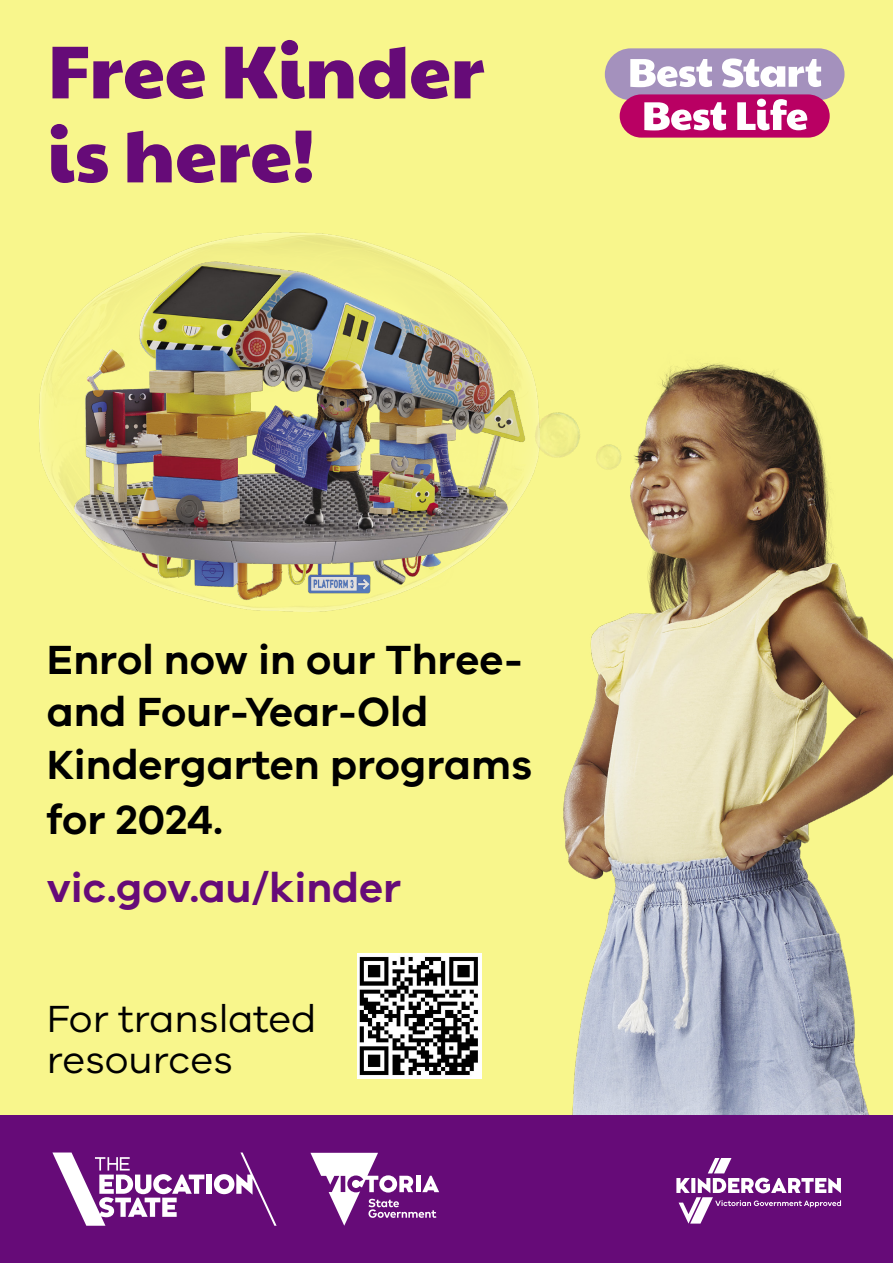
<style>
.page{position:relative;width:893px;height:1263px;background:#f8f68c}
.page>*{position:absolute;margin:0;border:0;box-sizing:border-box;transform-origin:0 0}
.t1{font:75px/84px "Paytone One";color:#660b78}
.t2{font:600 42px/53.6px "VIC";color:#000}
.t3{font:600 42px "VIC";color:#660b78}
.t4{font:39px/40.5px "VIC";color:#000}
</style>
<div class="page">
<img style="left:389px;top:363px;width:504px;height:752px">
<img style="left:574px;top:368px;width:82px;height:163px">
<div style="left:0;top:1115px;width:893px;height:148px;background:#660b78"></div>
<svg style="left:310px;top:1153px;width:129px;height:73px"></svg>
<div style="left:207px;top:1174px;width:5px;height:20px;background:#fff"></div>
<svg style="left:214px;top:1152px;width:63px;height:74px"></svg>
<svg style="left:52px;top:1152px;width:152px;height:74px"></svg>
<svg style="left:676px;top:1158px;width:165px;height:65px"></svg>
<div style="left:605px;top:48px;width:239px;height:52px;background:#a491bd;border-radius:26px"></div>
<svg style="left:630px;top:59px;width:82px;height:28px"></svg>
<svg style="left:722px;top:58px;width:99px;height:29px"></svg>
<div style="left:620px;top:94px;width:210px;height:44px;background:#b90063;border-radius:22px"></div>
<svg style="left:644px;top:102px;width:82px;height:28px"></svg>
<svg style="left:737px;top:99px;width:70px;height:31px"></svg>
<img style="left:39px;top:232px;width:535px;height:415px">
<img style="left:357px;top:954px;width:124px;height:124px">
<h1 class="t1" style="left:48px;top:23px;width:438px">Free Kinder is here!</h1>
<p class="t2" style="left:47px;top:631px;width:487px">Enrol now in our Three&shy;and Four-Year-Old<br>Kindergarten programs for 2024.</p>
<p class="t3" style="left:47px;top:862px;width:356px">vic.gov.au/kinder</p>
<p class="t4" style="left:47px;top:998px;width:271px">For translated resources</p>
</div>
